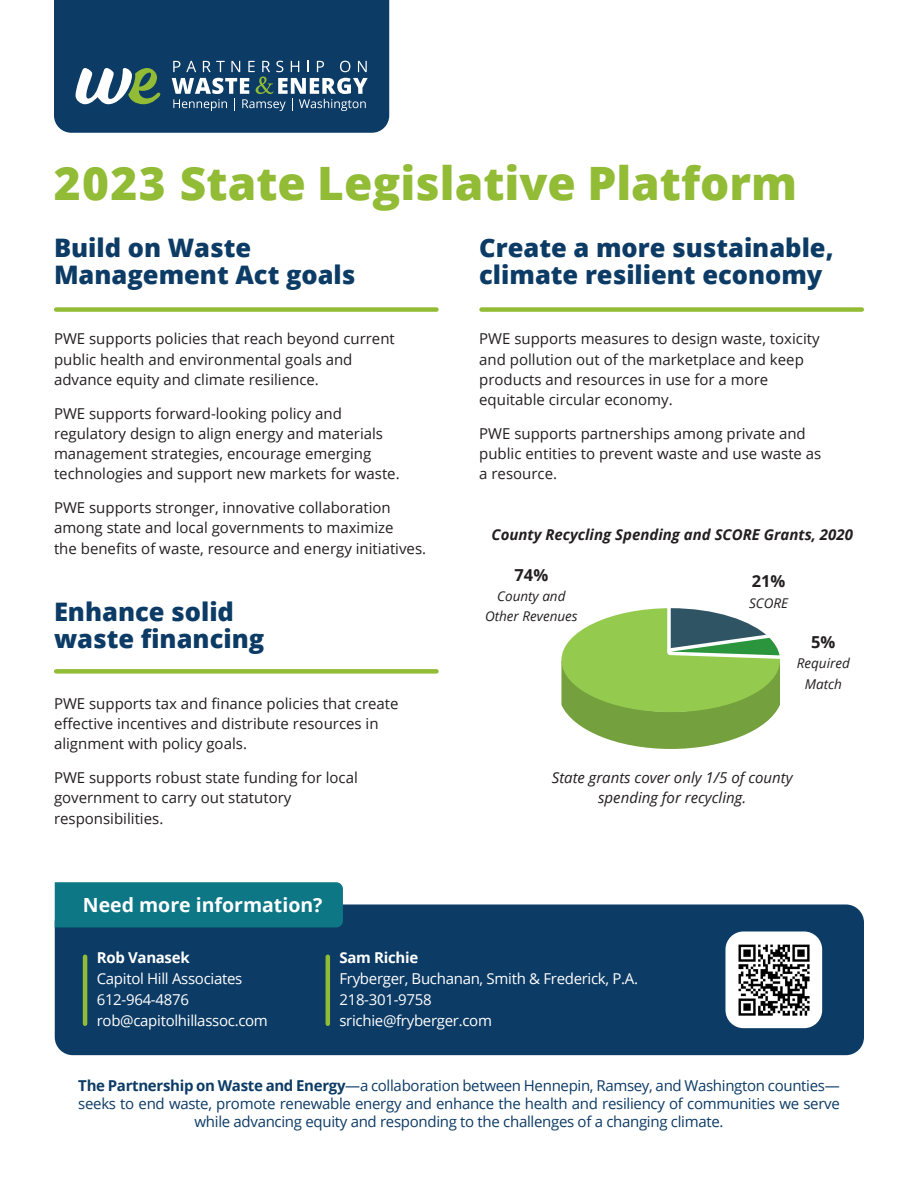
<style>
.page{position:relative;width:918px;height:1188px;background:#fff}
.page>*{position:absolute;margin:0;border:0;box-sizing:border-box;transform-origin:0 0}
.t1{font:800 46.05px "Open Sans";color:#92bc36}
.t2{font:800 25.5px/27px "Open Sans";color:#0c3b65}
.t3{font:700 19.5px "Open Sans";color:#fff}
.t4{font:700 16.5px "Open Sans";color:#231f20}
.t5{font:15px "Open Sans";color:#231f20}
.t6{font:15px/18px "Open Sans";letter-spacing:-.02em;color:#0c3b65;text-align:center}
.t7{font:15px "Open Sans";letter-spacing:-.02em;color:#fff}
.t8{font:italic 15px/20.2px "Open Sans";color:#231f20;text-align:center}
.t9{font:italic 700 15px "Open Sans";color:#231f20}
.t10{font:700 15px "Open Sans";letter-spacing:-.02em;color:#fff}
.t11{font:italic 13.5px/20.2px "Open Sans";color:#231f20;text-align:center}
.s1{font-weight:700}
</style>
<div class="page">
<div style="left:55px;top:904px;width:809px;height:151px;background:#0c3b65;border-radius:18px"></div>
<div style="left:55px;top:882px;width:288px;height:45px;background:#0d7786"></div>
<hr style="left:83px;top:957px;width:4px;height:67px;background:#92bc36">
<hr style="left:326px;top:957px;width:4px;height:67px;background:#92bc36">
<div style="left:54px;top:0;width:335px;height:133px;background:#0c3b65"></div>
<svg style="left:76px;top:68px;width:84px;height:36px"></svg>
<svg style="left:172px;top:61px;width:196px;height:50px"></svg>
<div style="left:56px;top:307px;width:380px;height:5px;background:#92bc36"></div>
<div style="left:482px;top:307px;width:380px;height:5px;background:#92bc36"></div>
<div style="left:56px;top:669px;width:380px;height:5px;background:#92bc36"></div>
<div style="left:725px;top:932px;width:97px;height:96px;background:#fff;border-radius:18px"></div>
<img style="left:738px;top:944px;width:72px;height:72px">
<svg style="left:561px;top:608px;width:219px;height:141px"></svg>
<p class="t1" style="left:54px;top:148px;width:745px">2023 State Legislative Platform</p>
<p class="t2" style="left:54px;top:232px;width:303px">Build on Waste<br>Management Act goals</p>
<p class="t2" style="left:479px;top:232px;width:356px">Create a more sustainable, climate resilient economy</p>
<p class="t5" style="left:54px;top:329px;width:342px">PWE supports policies that reach beyond current</p>
<p class="t5" style="left:54px;top:349px;width:300px">public health and environmental goals and</p>
<p class="t5" style="left:54px;top:369px;width:266px">advance equity and climate resilience.</p>
<p class="t5" style="left:54px;top:403px;width:289px">PWE supports forward-looking policy and</p>
<p class="t5" style="left:54px;top:423px;width:331px">regulatory design to align energy and materials</p>
<p class="t5" style="left:54px;top:443px;width:319px">management strategies, encourage emerging</p>
<p class="t5" style="left:54px;top:464px;width:347px">technologies and support new markets for waste.</p>
<p class="t5" style="left:54px;top:497px;width:338px">PWE supports stronger, innovative collaboration</p>
<p class="t5" style="left:54px;top:518px;width:341px">among state and local governments to maximize</p>
<p class="t5" style="left:54px;top:538px;width:374px">the benefits of waste, resource and energy initiatives.</p>
<p class="t2" style="left:54px;top:597px;width:212px">Enhance solid waste financing</p>
<p class="t5" style="left:54px;top:693px;width:346px">PWE supports tax and finance policies that create</p>
<p class="t5" style="left:54px;top:713px;width:326px">effective incentives and distribute resources in</p>
<p class="t5" style="left:54px;top:734px;width:195px">alignment with policy goals.</p>
<p class="t5" style="left:54px;top:767px;width:305px">PWE supports robust state funding for local</p>
<p class="t5" style="left:54px;top:788px;width:239px">government to carry out statutory</p>
<p class="t5" style="left:54px;top:808px;width:111px">responsibilities.</p>
<p class="t3" style="left:83px;top:891px;width:241px">Need more information?</p>
<p class="t5" style="left:479px;top:329px;width:342px">PWE supports measures to design waste, toxicity</p>
<p class="t5" style="left:479px;top:349px;width:326px">and pollution out of the marketplace and keep</p>
<p class="t5" style="left:479px;top:369px;width:291px">products and resources in use for a more</p>
<p class="t5" style="left:479px;top:389px;width:195px">equitable circular economy.</p>
<p class="t5" style="left:479px;top:423px;width:328px">PWE supports partnerships among private and</p>
<p class="t5" style="left:479px;top:443px;width:344px">public entities to prevent waste and use waste as</p>
<p class="t5" style="left:479px;top:464px;width:79px">a resource.</p>
<p class="t9" style="left:492px;top:524px;width:363px">County Recycling Spending and SCORE Grants, 2020</p>
<p class="t4" style="left:515px;top:563px;width:35px">74%</p>
<p class="t11" style="left:485px;top:585px;width:94px">County and<br>Other Revenues</p>
<p class="t4" style="left:752px;top:570px;width:35px">21%</p>
<p class="t11" style="left:749px;top:592px;width:40px">SCORE</p>
<p class="t4" style="left:811px;top:630px;width:26px">5%</p>
<p class="t11" style="left:797px;top:653px;width:55px">Required</p>
<p class="t11" style="left:805px;top:673px;width:39px">Match</p>
<p class="t8" style="left:552px;top:767px;width:242px">State grants cover only 1/5 of county spending for recycling.</p>
<p class="t10" style="left:97px;top:947px;width:94px">Rob Vanasek</p>
<p class="t7" style="left:97px;top:968px;width:147px">Capitol Hill Associates</p>
<p class="t7" style="left:97px;top:989px;width:94px">612-964-4876</p>
<p class="t7" style="left:97px;top:1010px;width:173px">rob@capitolhillassoc.com</p>
<p class="t10" style="left:339px;top:947px;width:80px">Sam Richie</p>
<p class="t7" style="left:339px;top:968px;width:300px">Fryberger, Buchanan, Smith &amp; Frederick, P.A.</p>
<p class="t7" style="left:339px;top:989px;width:94px">218-301-9758</p>
<p class="t7" style="left:339px;top:1010px;width:154px">srichie@fryberger.com</p>
<p class="t6" style="left:78px;top:1077px;width:763px"><span class="s1">The Partnership on Waste and Energy</span>—a collaboration between Hennepin, Ramsey, and Washington counties— seeks to end waste, promote renewable energy and enhance the health and resiliency of communities we serve while advancing equity and responding to the challenges of a changing climate.</p>
</div>
